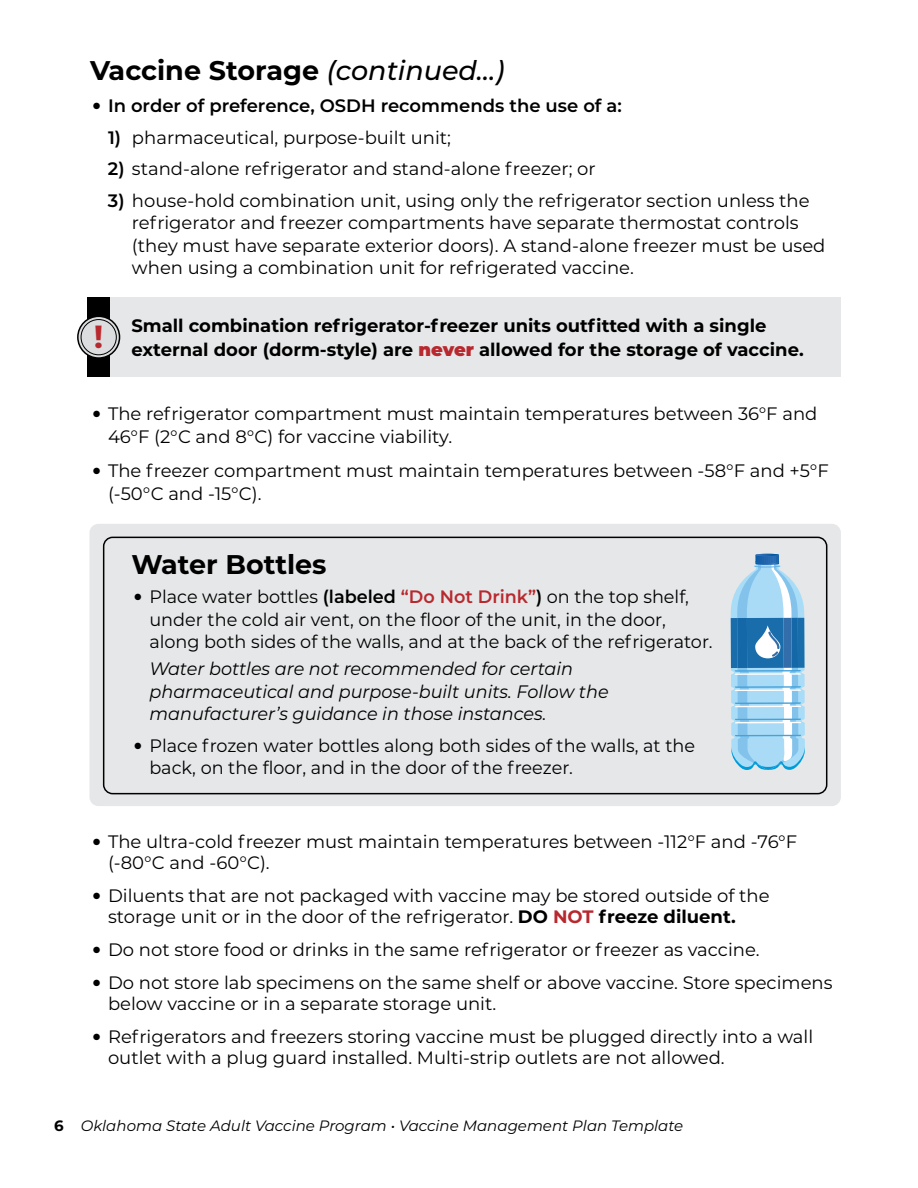
<style>
.page{position:relative;width:918px;height:1188px;background:#fff}
.page>*{position:absolute;margin:0;border:0;box-sizing:border-box;transform-origin:0 0}
.t1{font:700 31.95px "Montserrat";color:#b8292f}
.t2{font:700 27px "Montserrat";color:#000}
.t3{font:18px/22.5px "Montserrat";color:#000}
.t4{font:700 18px/24px "Montserrat";color:#000}
.t5{font:italic 18px/22.5px "Montserrat";color:#000}
.t6{font:600 18px "Montserrat";color:#000}
.t7{font:italic 15px "Montserrat";color:#000}
.s1{font-weight:500;font-style:italic}
.s2{font-weight:600}
.s3{font-weight:900;color:#b8292f}
.s4{font-weight:600;color:#b8292f}
.s5{font-weight:700}
.s6{font-weight:700;color:#b8292f}
.s7{font-weight:700;font-style:normal}
</style>
<div class="page">
<div style="left:89px;top:297px;width:752px;height:79px;background:#e6e7e8"></div>
<div style="left:87px;top:297px;width:23px;height:79px;background:#000"></div>
<svg style="left:78px;top:316px;width:42px;height:42px"></svg>
<div style="left:77px;top:316px;width:43px;height:43px;border:2px solid #000;border-radius:50%"></div>
<div style="left:81px;top:319px;width:36px;height:36px;border:1px solid #000;border-radius:50%"></div>
<div style="left:89px;top:524px;width:752px;height:282px;background:#e6e7e8;border-radius:9px"></div>
<div style="left:103px;top:537px;width:724px;height:257px;border:2px solid #000;border-radius:9px"></div>
<svg style="left:731px;top:554px;width:74px;height:216px;background:#91c3e2"></svg>
<h2 class="t2" style="left:90px;top:51px;width:416px">Vaccine Storage <span class="s1">(continued…)</span></h2>
<p class="t6" style="left:93px;top:93px;width:530px">● In order of preference, OSDH recommends the use of a:</p>
<p class="t3" style="left:108px;top:125px;width:345px"><span class="s2">1)</span> pharmaceutical, purpose-built unit;</p>
<p class="t3" style="left:108px;top:157px;width:489px"><span class="s2">2)</span> stand-alone refrigerator and stand-alone freezer; or</p>
<p class="t3" style="left:132px;top:188px;width:695px;text-indent:-24px"><span class="s2">3)</span> house-hold combination unit, using only the refrigerator section unless the refrigerator and freezer compartments have separate thermostat controls (they must have separate exterior doors). A stand-alone freezer must be used when using a combination unit for refrigerated vaccine.</p>
<h1 class="t1" style="left:94px;top:314px;width:11px">!</h1>
<p class="t4" style="left:131px;top:312px;width:674px">Small combination refrigerator-freezer units outfitted with a single external door (dorm-style) are <span class="s3">never</span> allowed for the storage of vaccine.</p>
<p class="t3" style="left:108px;top:402px;width:711px;text-indent:-15px">● The refrigerator compartment must maintain temperatures between 36°F and<br>46°F (2°C and 8°C) for vaccine viability.</p>
<p class="t3" style="left:108px;top:459px;width:722px;text-indent:-15px">● The freezer compartment must maintain temperatures between -58°F and +5°F (-50°C and -15°C).</p>
<h2 class="t2" style="left:131px;top:545px;width:197px">Water Bottles</h2>
<p class="t3" style="left:149px;top:585px;width:565px;text-indent:-15px">● Place water bottles <span class="s2">(labeled</span> <span class="s4">“Do Not Drink”</span><span class="s2">)</span> on the top shelf, under the cold air vent, on the floor of the unit, in the door, along both sides of the walls, and at the back of the refrigerator.</p>
<p class="t5" style="left:149px;top:657px;width:461px">Water bottles are not recommended for certain pharmaceutical and purpose-built units. Follow the manufacturer’s guidance in those instances.</p>
<p class="t3" style="left:149px;top:734px;width:547px;text-indent:-15px">● Place frozen water bottles along both sides of the walls, at the back, on the floor, and in the door of the freezer.</p>
<p class="t3" style="left:108px;top:830px;width:691px;line-height:21px;text-indent:-15px">● The ultra-cold freezer must maintain temperatures between -112°F and -76°F (-80°C and -60°C).</p>
<p class="t3" style="left:108px;top:884px;width:663px;line-height:21px;text-indent:-15px">● Diluents that are not packaged with vaccine may be stored outside of the storage unit or in the door of the refrigerator. <span class="s5">DO</span> <span class="s6">NOT</span> <span class="s5">freeze diluent.</span></p>
<p class="t3" style="left:93px;top:938px;width:668px">● Do not store food or drinks in the same refrigerator or freezer as vaccine.</p>
<p class="t3" style="left:108px;top:971px;width:726px;line-height:21px;text-indent:-15px">● Do not store lab specimens on the same shelf or above vaccine. Store specimens below vaccine or in a separate storage unit.</p>
<p class="t3" style="left:108px;top:1025px;width:707px;line-height:21px;text-indent:-15px">● Refrigerators and freezers storing vaccine must be plugged directly into a wall outlet with a plug guard installed. Multi-strip outlets are not allowed.</p>
<p class="t7" style="left:54px;top:1115px;width:631px"><span class="s7">6</span> Oklahoma State Adult Vaccine Program • Vaccine Management Plan Template</p>
</div>
